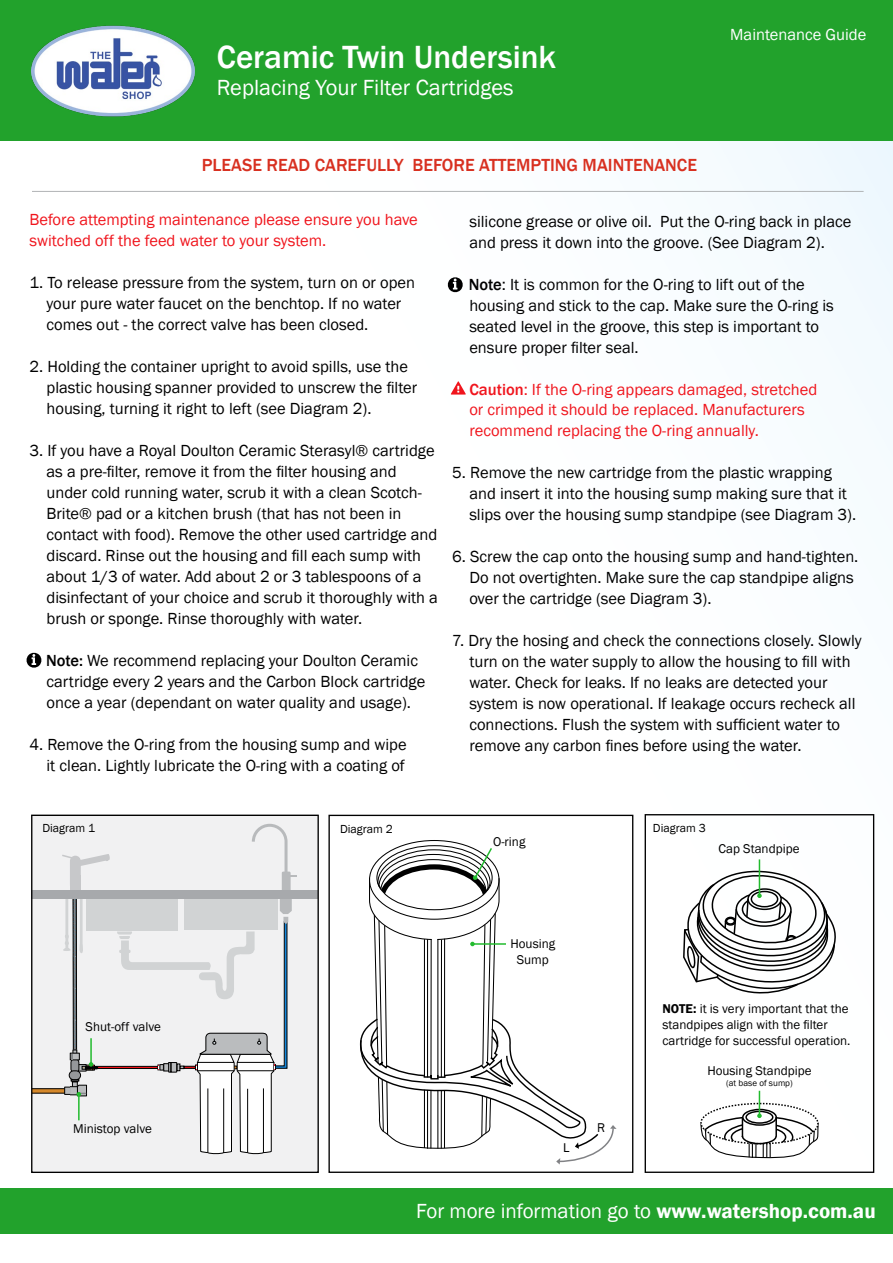
<style>
.page{position:relative;width:893px;height:1263px;background:#fff}
.page>*{position:absolute;margin:0;border:0;box-sizing:border-box;transform-origin:0 0}
.t1{font:500 33px "Franklin Gothic";color:#fff}
.t2{font:22.5px "Franklin Gothic";color:#fff}
.t3{font:21px "Franklin Gothic";color:#fff}
.t4{font:500 18px "Franklin Gothic";color:#d83020}
.t5{font:16.5px/21px "Franklin Gothic";color:#000}
.t6{font:16.5px/20.4px "Franklin Gothic";color:#f0151d}
.t7{font:16.5px "Franklin Gothic";color:#fff}
.t8{font:13.05px/15.6px "Franklin Gothic";color:#000;text-align:center}
.t9{font:12px "Franklin Gothic";color:#000}
.t10{font:9px "Franklin Gothic";color:#000}
.s1{font-weight:500}
.s2{font-weight:600}
</style>
<div class="page">
<div style="left:0;top:1188px;width:893px;height:46px;background:#22a22c"></div>
<div style="left:0;top:0;width:893px;height:140px;background:#22a22c"></div>
<img style="left:32px;top:25px;width:163px;height:92px">
<hr style="left:32px;top:191px;width:832px;height:1px;background:#b1b4b6">
<div style="left:328px;top:815px;width:305px;height:358px;border:1px solid #000"></div>
<div style="left:645px;top:814px;width:229px;height:359px;border:1px solid #000"></div>
<div style="left:32px;top:814px;width:286px;height:357px;background:#f1f1f2"></div>
<svg style="left:33px;top:1088px;width:31px;height:5px"></svg>
<div style="left:93px;top:1066px;width:67px;height:3px;background:#f0151b;border:1px solid #000"></div>
<div style="left:86px;top:897px;width:92px;height:33px;background:#d1d3d4"></div>
<div style="left:70px;top:856px;width:11px;height:34px;background:#c7c8ca;border-radius:5px"></div>
<div style="left:70px;top:875px;width:11px;height:15px;background:#c7c8ca"></div>
<svg style="left:62px;top:854px;width:48px;height:12px"></svg>
<svg style="left:252px;top:823px;width:45px;height:67px"></svg>
<div style="left:65px;top:1087px;width:6px;height:7px;background:#babcbe"></div>
<div style="left:64px;top:1087px;width:7px;height:8px;border:1px solid #000"></div>
<div style="left:69px;top:1071px;width:12px;height:9px;background:#95979a;border-radius:4px"></div>
<div style="left:69px;top:1070px;width:12px;height:10px;border:1px solid #000;border-radius:4px"></div>
<div style="left:32px;top:890px;width:286px;height:8px;background:#a7a9ac"></div>
<svg style="left:116px;top:898px;width:176px;height:256px"></svg>
<div style="left:31px;top:815px;width:288px;height:358px;border:1px solid #000"></div>
<svg style="left:59px;top:898px;width:40px;height:173px"></svg>
<hr style="left:78px;top:1095px;width:2px;height:25px;background:#22bb2e">
<svg style="left:69px;top:1079px;width:18px;height:18px"></svg>
<svg style="left:359px;top:846px;width:258px;height:318px"></svg>
<svg style="left:700px;top:1091px;width:119px;height:68px"></svg>
<hr style="left:759px;top:859px;width:1px;height:36px;background:#22bb2e">
<svg style="left:683px;top:866px;width:153px;height:128px"></svg>
<svg style="left:451px;top:381px;width:15px;height:14px"></svg>
<svg style="left:447px;top:277px;width:16px;height:16px"></svg>
<svg style="left:26px;top:652px;width:16px;height:16px"></svg>
<h1 class="t1" style="left:217px;top:37px;width:341px">Ceramic Twin Undersink</h1>
<h2 class="t2" style="left:217px;top:74px;width:298px">Replacing Your Filter Cartridges</h2>
<p class="t4" style="left:202px;top:154px;width:497px">PLEASE READ CAREFULLY BEFORE ATTEMPTING MAINTENANCE</p>
<p class="t7" style="left:730px;top:25px;width:138px">Maintenance Guide</p>
<p class="t6" style="left:30px;top:209px;width:390px;line-height:21px">Before attempting maintenance please ensure you have switched off the feed water to your system.</p>
<p class="t5" style="left:47px;top:272px;width:370px;text-indent:-17px">1. To release pressure from the system, turn on or open your pure water faucet on the benchtop. If no water comes out - the correct valve has been closed.</p>
<p class="t5" style="left:47px;top:356px;width:372px;text-indent:-17px">2. Holding the container upright to avoid spills, use the plastic housing spanner provided to unscrew the filter housing, turning it right to left (see Diagram 2).</p>
<p class="t5" style="left:47px;top:440px;width:393px;text-indent:-17px">3. If you have a Royal Doulton Ceramic Sterasyl® cartridge as a pre-filter, remove it from the filter housing and under cold running water, scrub it with a clean Scotch-Brite® pad or a kitchen brush (that has not been in contact with food). Remove the other used cartridge and discard. Rinse out the housing and fill each sump with about 1/3 of water. Add about 2 or 3 tablespoons of a disinfectant of your choice and scrub it thoroughly with a brush or sponge. Rinse thoroughly with water.</p>
<p class="t5" style="left:46px;top:650px;width:381px"><span class="s1">Note:</span> We recommend replacing your Doulton Ceramic cartridge every 2 years and the Carbon Block cartridge once a year (dependant on water quality and usage).</p>
<p class="t5" style="left:30px;top:734px;width:379px;text-align:right">4. Remove the O-ring from the housing sump and wipe it clean. Lightly lubricate the O-ring with a coating of</p>
<p class="t5" style="left:469px;top:212px;width:384px">silicone grease or olive oil. Put the O-ring back in place and press it down into the groove. (See Diagram 2).</p>
<p class="t5" style="left:469px;top:275px;width:367px"><span class="s1">Note</span>: It is common for the O-ring to lift out of the housing and stick to the cap. Make sure the O-ring is seated level in the groove, this step is important to ensure proper filter seal.</p>
<p class="t6" style="left:469px;top:380px;width:349px"><span class="s1">Caution</span>: If the O-ring appears damaged, stretched or crimped it should be replaced. Manufacturers recommend replacing the O-ring annually.</p>
<p class="t5" style="left:469px;top:462px;width:388px;text-indent:-17px">5. Remove the new cartridge from the plastic wrapping and insert it into the housing sump making sure that it slips over the housing sump standpipe (see Diagram 3).</p>
<p class="t5" style="left:469px;top:546px;width:391px;text-indent:-17px">6. Screw the cap onto the housing sump and hand-tighten.<br>Do not overtighten. Make sure the cap standpipe aligns over the cartridge (see Diagram 3).</p>
<p class="t5" style="left:469px;top:630px;width:394px;text-indent:-17px">7. Dry the hosing and check the connections closely. Slowly turn on the water supply to allow the housing to fill with water. Check for leaks. If no leaks are detected your system is now operational. If leakage occurs recheck all connections. Flush the system with sufficient water to remove any carbon fines before using the water.</p>
<p class="t9" style="left:42px;top:820px;width:54px">Diagram 1</p>
<p class="t9" style="left:340px;top:822px;width:54px">Diagram 2</p>
<p class="t8" style="left:493px;top:834px;width:34px">O-ring</p>
<p class="t9" style="left:653px;top:820px;width:54px">Diagram 3</p>
<p class="t8" style="left:719px;top:841px;width:82px">Cap Standpipe</p>
<p class="t8" style="left:86px;top:1019px;width:77px">Shut-off valve</p>
<p class="t8" style="left:73px;top:1121px;width:80px">Ministop valve</p>
<p class="t8" style="left:510px;top:936px;width:46px">Housing<br>Sump</p>
<p class="t8" style="left:563px;top:1140px;width:8px">L</p>
<p class="t8" style="left:597px;top:1120px;width:10px">R</p>
<p class="t8" style="left:662px;top:1001px;width:189px;text-align:left"><span class="s2">NOTE:</span> it is very important that the standpipes align with the filter cartridge for successful operation.</p>
<p class="t8" style="left:707px;top:1063px;width:106px">Housing Standpipe</p>
<p class="t10" style="left:726px;top:1077px;width:68px">(at base of sump)</p>
<p class="t3" style="left:416px;top:1198px;width:461px">For more information go to <span class="s2">www.watershop.com.au</span></p>
</div>
